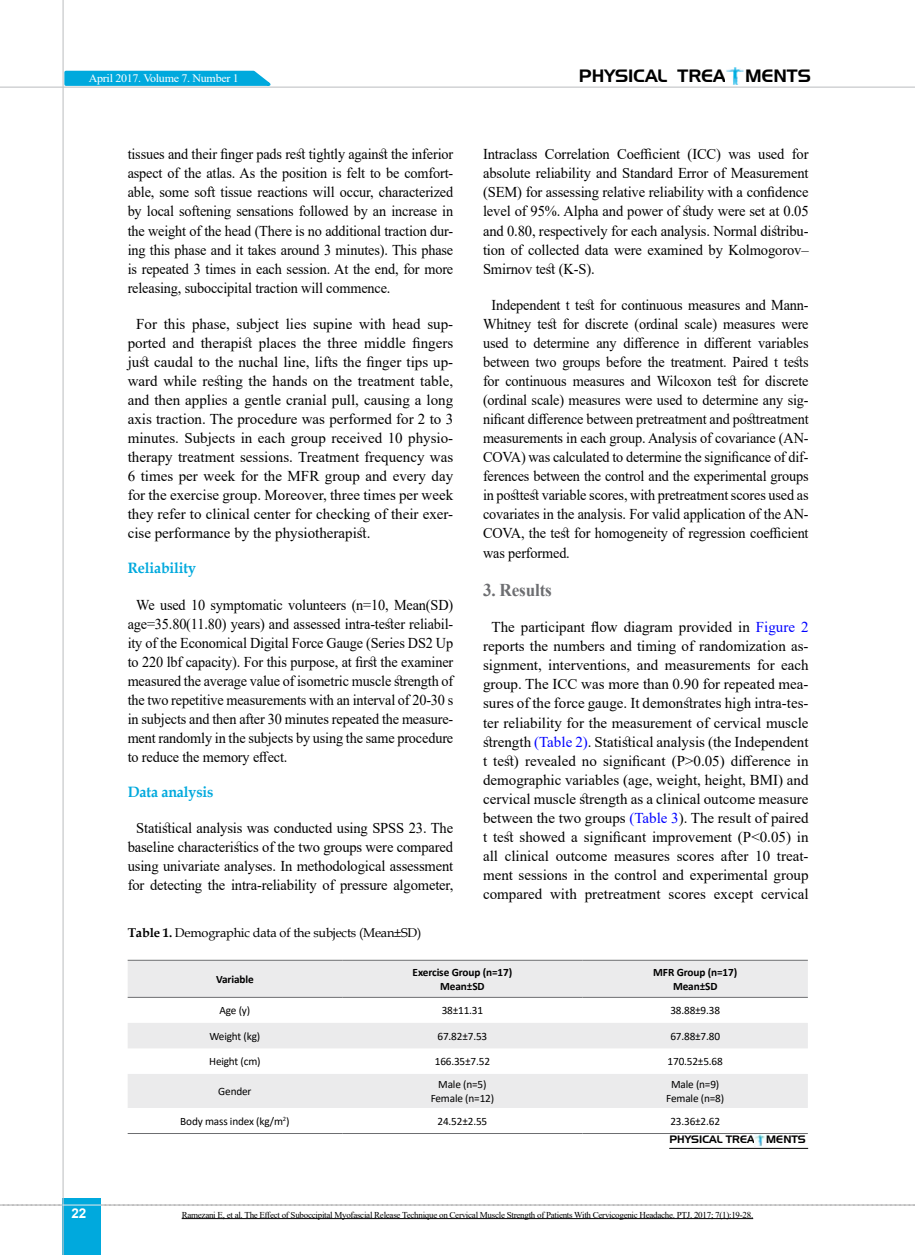
<style>
.page{position:relative;width:915px;height:1255px;background:#fff}
.page>*{position:absolute;margin:0;border:0;box-sizing:border-box;transform-origin:0 0}
.t1{font:700 18px "Times New Roman";letter-spacing:-.01em;color:#6d6e71;scale:.95 1}
.t2{font:17.4px "Aero Regular SWFTE";color:#000}
.t3{font:15px/19px "Times New Roman";color:#000;text-align:justify}
.t4{font:15px/19px "Times New Roman";color:#000;text-align:justify;scale:.95 1}
.t5{font:700 15px "Book Antiqua";letter-spacing:-.01em;color:#00a9dd;scale:.95 1}
.t6{font:700 13.5px "Arial";color:#fff}
.t7{font:12.75px "Book Antiqua";letter-spacing:-.015em;color:#000}
.t8{font:11.4px "Times New Roman";letter-spacing:-.025em;color:#fff;scale:1.05 1}
.t9{font:11.25px/13.5px "Calibri";letter-spacing:-.015em;color:#000;text-align:center}
.t10{font:700 11.25px/13.5px "Calibri";letter-spacing:-.01em;color:#000;text-align:center}
.t11{font:10.5px "Aero Regular SWFTE";color:#000}
.t12{font:9px "Times New Roman";letter-spacing:-.03em;color:#000}
.s1{color:#00f}
.s2{font-weight:700}
</style>
<div class="page">
<svg style="left:0;top:1204px;width:915px;height:1px"></svg>
<div style="left:63px;top:1198px;width:38px;height:56px;background:#00a9dd"></div>
<hr style="left:62px;top:0;width:2px;height:1254px;background:#c2c4c6">
<hr style="left:0;top:87px;width:914px;height:1px;background:#c2c4c6">
<hr style="left:63px;top:1204px;width:38px;height:1px;background:#ebebec">
<img style="left:726px;top:67px;width:18px;height:18px">
<svg style="left:63px;top:69px;width:215px;height:18px;background:#36bae2"></svg>
<svg style="left:128px;top:960px;width:679px;height:147px;fill:#ebebec"></svg>
<hr style="left:128px;top:959px;width:214px;height:1px;background:#6d6e71">
<hr style="left:342px;top:959px;width:240px;height:1px;background:#6d6e71">
<hr style="left:582px;top:959px;width:225px;height:1px;background:#6d6e71">
<hr style="left:128px;top:996px;width:214px;height:1px;background:#6d6e71">
<hr style="left:342px;top:996px;width:240px;height:1px;background:#6d6e71">
<hr style="left:582px;top:996px;width:225px;height:1px;background:#6d6e71">
<hr style="left:128px;top:1133px;width:214px;height:1px;background:#6d6e71">
<hr style="left:342px;top:1133px;width:240px;height:1px;background:#6d6e71">
<hr style="left:582px;top:1133px;width:225px;height:1px;background:#6d6e71">
<hr style="left:669px;top:1148px;width:138px;height:1px;background:#000">
<svg style="left:754px;top:1134px;width:12px;height:11px"></svg>
<hr style="left:182px;top:1218px;width:571px;height:1px;background:#000">
<p class="t8" style="left:89px;top:70px;width:144px">April 2017. Volume 7. Number 1</p>
<p class="t2" style="left:578px;top:65px;width:233px">PHYSICAL TREA MENTS</p>
<p class="t4" style="left:128px;top:144px;width:344px">tissues and their finger pads rest tightly against the inferior aspect of the atlas. As the position is felt to be comfort&shy;able, some soft tissue reactions will occur, characterized by local softening sensations followed by an increase in the weight of the head (There is no additional traction dur&shy;ing this phase and it takes around 3 minutes). This phase is repeated 3 times in each session. At the end, for more releasing, suboccipital traction will commence.</p>
<p class="t3" style="left:128px;top:314px;width:327px;text-indent:9px">For this phase, subject lies supine with head sup&shy;ported and therapist places the three middle fingers just caudal to the nuchal line, lifts the finger tips up&shy;ward while resting the hands on the treatment table, and then applies a gentle cranial pull, causing a long axis traction. The procedure was performed for 2 to 3 minutes. Subjects in each group received 10 physio&shy;therapy treatment sessions. Treatment frequency was 6 times per week for the MFR group and every day for the exercise group. Moreover, three times per week they refer to clinical center for checking of their exer&shy;cise performance by the physiotherapist.</p>
<p class="t5" style="left:128px;top:558px;width:73px">Reliability</p>
<p class="t4" style="left:128px;top:594px;width:344px;text-indent:9px">We used 10 symptomatic volunteers (n=10, Mean(SD) age=35.80(11.80) years) and assessed intra-tester reliabil&shy;ity of the Economical Digital Force Gauge (Series DS2 Up to 220 lbf capacity). For this purpose, at first the examiner measured the average value of isometric muscle strength of the two repetitive measurements with an interval of 20-30 s in subjects and then after 30 minutes repeated the measure&shy;ment randomly in the subjects by using the same procedure to reduce the memory effect.</p>
<p class="t5" style="left:128px;top:781px;width:92px">Data analysis</p>
<p class="t3" style="left:128px;top:818px;width:327px;text-align:center">Statistical analysis was conducted using SPSS 23. The baseline characteristics of the two groups were compared using univariate analyses. In methodological assessment for detecting the intra-reliability of pressure algometer,</p>
<p class="t3" style="left:483px;top:144px;width:327px">Intraclass Correlation Coefficient (ICC) was used for absolute reliability and Standard Error of Measurement (SEM) for assessing relative reliability with a confidence level of 95%. Alpha and power of study were set at 0.05 and 0.80, respectively for each analysis. Normal distribu&shy;tion of collected data were examined by Kolmogorov– Smirnov test (K-S).</p>
<p class="t4" style="left:483px;top:295px;width:344px;text-indent:9px">Independent t test for continuous measures and Mann-Whitney test for discrete (ordinal scale) measures were used to determine any difference in different variables between two groups before the treatment. Paired t tests for continuous measures and Wilcoxon test for discrete (ordinal scale) measures were used to determine any sig&shy;nificant difference between pretreatment and posttreatment measurements in each group. Analysis of covariance (AN-COVA) was calculated to determine the significance of dif&shy;ferences between the control and the experimental groups in posttest variable scores, with pretreatment scores used as covariates in the analysis. For valid application of the AN-COVA, the test for homogeneity of regression coefficient was performed.</p>
<p class="t1" style="left:483px;top:577px;width:74px">3. Results</p>
<p class="t3" style="left:483px;top:617px;width:327px;text-align:center">The participant flow diagram provided in <span class="s1">Figure 2 </span>reports the numbers and timing of randomization as&shy;signment, interventions, and measurements for each group. The ICC was more than 0.90 for repeated mea&shy;sures of the force gauge. It demonstrates high intra-tes&shy;ter reliability for the measurement of cervical muscle strength <span class="s1">(Table 2)</span>. Statistical analysis (the Independent t test) revealed no significant (P&gt;0.05) difference in demographic variables (age, weight, height, BMI) and cervical muscle strength as a clinical outcome measure between the two groups <span class="s1">(Table 3</span>). The result of paired t test showed a significant improvement (P&lt;0.05) in all clinical outcome measures scores after 10 treat&shy;ment sessions in the control and experimental group compared with pretreatment scores except cervical</p>
<p class="t6" style="left:71px;top:1203px;width:17px">22</p>
<p class="t7" style="left:128px;top:923px;width:295px"><span class="s2">Table 1.</span> Demographic data of the subjects (Mean±SD)</p>
<p class="t10" style="left:216px;top:972px;width:39px">Variable</p>
<p class="t10" style="left:412px;top:965px;width:101px">Exercise Group (n=17)<br>Mean±SD</p>
<p class="t10" style="left:653px;top:965px;width:85px">MFR Group (n=17)<br>Mean±SD</p>
<p class="t9" style="left:219px;top:1003px;width:32px">Age (y)</p>
<p class="t9" style="left:441px;top:1003px;width:43px">38±11.31</p>
<p class="t9" style="left:670px;top:1003px;width:51px">38.88±9.38</p>
<p class="t9" style="left:209px;top:1029px;width:52px">Weight (kg)</p>
<p class="t9" style="left:437px;top:1029px;width:51px">67.82±7.53</p>
<p class="t9" style="left:670px;top:1029px;width:51px">67.88±7.80</p>
<p class="t9" style="left:209px;top:1054px;width:53px">Height (cm)</p>
<p class="t9" style="left:434px;top:1054px;width:57px">166.35±7.52</p>
<p class="t9" style="left:667px;top:1054px;width:57px">170.52±5.68</p>
<p class="t9" style="left:218px;top:1084px;width:35px">Gender</p>
<p class="t9" style="left:430px;top:1077px;width:65px">Male (n=5)<br>Female (n=12)</p>
<p class="t9" style="left:666px;top:1077px;width:59px">Male (n=9)<br>Female (n=8)</p>
<p class="t9" style="left:180px;top:1114px;width:111px">Body mass index (kg/m<sup>2</sup>)</p>
<p class="t9" style="left:437px;top:1114px;width:51px">24.52±2.55</p>
<p class="t9" style="left:670px;top:1114px;width:51px">23.36±2.62</p>
<p class="t11" style="left:669px;top:1132px;width:138px">PHYSICAL TREA MENTS</p>
<p class="t12" style="left:182px;top:1208px;width:573px">Ramezani E, et al. The Effect of Suboccipital Myofascial Release Technique on Cervical Muscle Strength of Patients With Cervicogenic Headache. PTJ. 2017; 7(1):19-28.</p>
</div>
